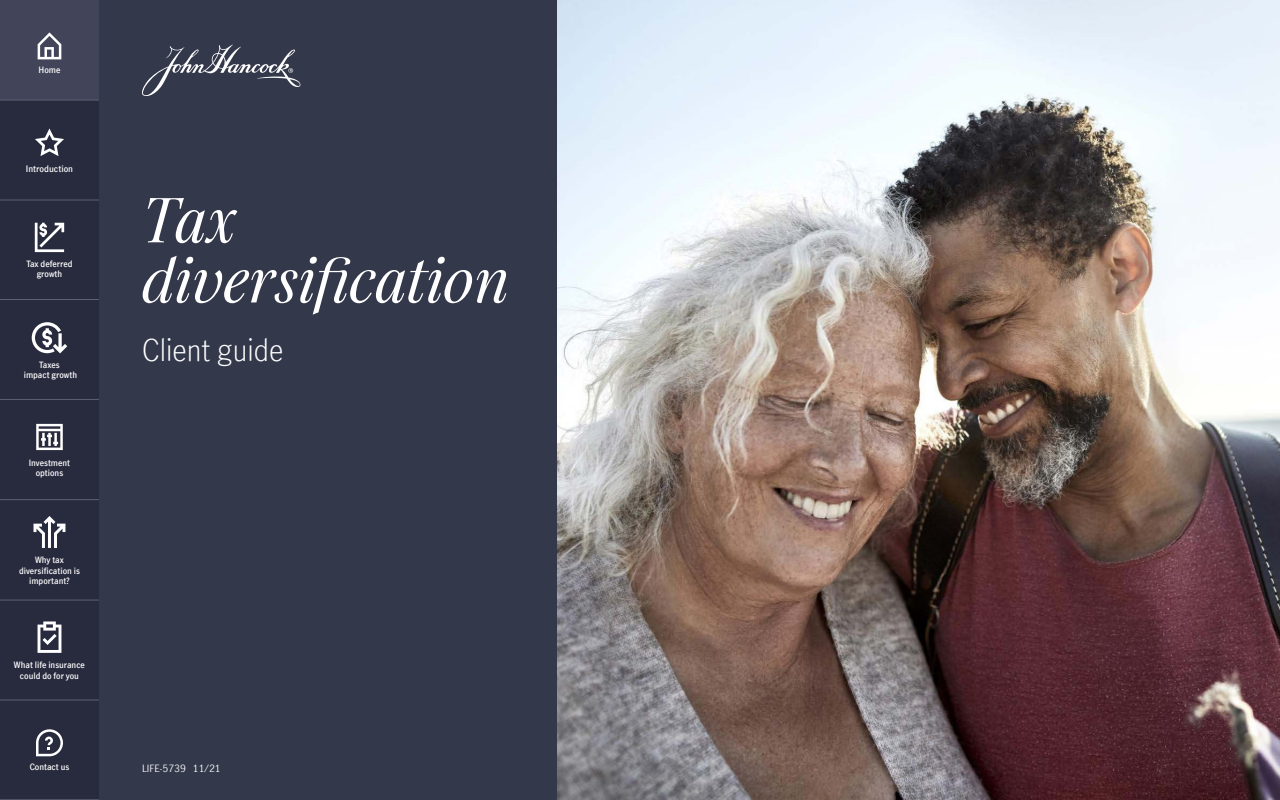
<style>
.page{position:relative;width:1280px;height:800px;background:#fff}
.page>*{position:absolute;margin:0;border:0;box-sizing:border-box;transform-origin:0 0}
.body_text{font:italic 60px/60px "Manulife JH Serif Optimized";color:#fff}
.body_text-2{font:300 30px "Manulife JH Sans Optimized";color:#fff}
.t1{font:10px "Manulife JH Sans Optimized";color:#fff}
.t2{font:600 8.7px "Manulife JH Sans Optimized";color:#fff}
.t3{font:600 8.5px/10.2px "Manulife JH Sans Optimized";color:#fff;text-align:center}
</style>
<div class="page">
<div style="left:0;top:0;width:99px;height:800px;background:#282b3e"></div>
<img style="left:556px;top:0;width:724px;height:800px">
<div style="left:99px;top:0;width:457px;height:800px;background:#34384b"></div>
<svg style="left:142px;top:45px;width:158px;height:51px"></svg>
<div style="left:0;top:0;width:99px;height:100px;background:#424559"></div>
<hr style="left:0;top:100px;width:99px;height:1px;background:#5e6073">
<hr style="left:0;top:299px;width:99px;height:1px;background:#5e6073">
<hr style="left:0;top:200px;width:99px;height:1px;background:#5e6073">
<hr style="left:0;top:600px;width:99px;height:1px;background:#5e6073">
<hr style="left:0;top:499px;width:99px;height:1px;background:#5e6073">
<hr style="left:0;top:399px;width:99px;height:1px;background:#5e6073">
<hr style="left:0;top:700px;width:99px;height:1px;background:#5e6073">
<hr style="left:0;top:799px;width:99px;height:1px;background:#5e6073">
<svg style="left:36px;top:729px;width:27px;height:27px"></svg>
<svg style="left:38px;top:32px;width:23px;height:27px"></svg>
<svg style="left:35px;top:128px;width:29px;height:28px"></svg>
<svg style="left:35px;top:223px;width:29px;height:29px"></svg>
<svg style="left:36px;top:424px;width:27px;height:26px"></svg>
<svg style="left:34px;top:516px;width:31px;height:32px"></svg>
<svg style="left:32px;top:322px;width:35px;height:31px"></svg>
<svg style="left:38px;top:621px;width:23px;height:32px"></svg>
<p class="t3" style="left:39px;top:65px;width:23px">Home</p>
<p class="t2" style="left:26px;top:162px;width:49px">Introduction</p>
<p class="t3" style="left:26px;top:258px;width:48px">Tax deferred growth</p>
<p class="t3" style="left:24px;top:359px;width:55px">Taxes<br>impact growth</p>
<p class="t3" style="left:29px;top:457px;width:43px">Investment options</p>
<p class="t3" style="left:19px;top:555px;width:62px">Why tax diversification is important?</p>
<p class="t3" style="left:14px;top:660px;width:73px">What life insurance could do for you</p>
<p class="body_text" style="left:142px;top:188px;width:368px">Tax diversification</p>
<p class="body_text-2" style="left:142px;top:329px;width:143px">Client guide</p>
<p class="t3" style="left:30px;top:761px;width:41px">Contact us</p>
<p class="t1" style="left:142px;top:761px;width:80px">LIFE-5739 11/21</p>
</div>
